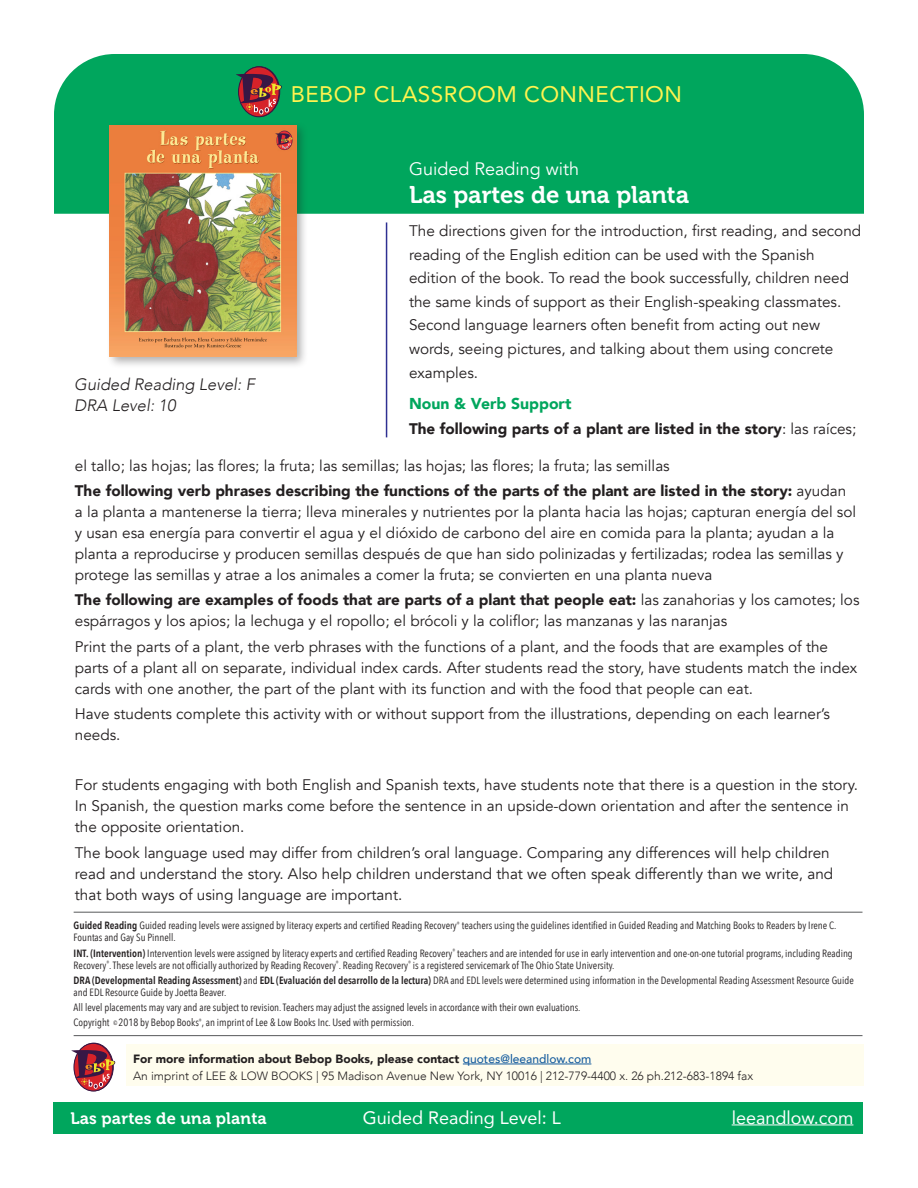
<style>
.page{position:relative;width:918px;height:1188px;background:#fff}
.page>*{position:absolute;margin:0;border:0;box-sizing:border-box;transform-origin:0 0}
.Header_book_title{font:24px "Museo 700";color:#fff}
.t1{font:22.5px "Avenir";letter-spacing:.02em;color:#fff34f}
.t2{font:18px "Avenir";color:#fff}
.t3{font:18px "Avenir";color:#fff}
.Spanish_edition_desc{font:italic 300 16.5px "Avenir";color:#231f20}
.t4{font:16.5px "Museo 700";letter-spacing:.01em;color:#fff}
.sidebar_subhead_new{font:900 15.75px "Avenir";color:#00a65d}
.Spanish_language_edi{font:15.3px/21px "Avenir";color:#231f20}
.Spanish_language_edi-2{font:900 15.3px "Avenir";color:#231f20}
.contact_info{font:300 12px/16.5px "Avenir";color:#231f20}
.credits{font:10.5px/12px "Avenir Next Condensed";color:#231f20}
.s1{font-weight:400}
.s2{font-weight:900}
.s3{font-weight:600}
.s4{font-size:6.15px}
.s5{font-weight:500;color:#175d9e}
</style>
<div class="page">
<div style="left:54px;top:54px;width:810px;height:160px;background:#00a65d"></div>
<div style="left:53px;top:1102px;width:810px;height:31px;background:#00a65d"></div>
<hr style="left:732px;top:1124px;width:121px;height:1px;background:#fff">
<svg style="left:239px;top:67px;width:40px;height:50px"></svg>
<div style="left:238px;top:66px;width:42px;height:51px;border:1px solid #371745;border-radius:50%"></div>
<svg style="left:236px;top:74px;width:46px;height:40px;background:#794b43"></svg>
<hr style="left:386px;top:222px;width:1px;height:215px;background:#2e3092">
<div style="left:106px;top:121px;width:202px;height:248px;background:#231f20;opacity:.35"></div>
<img style="left:110px;top:125px;width:186px;height:232px">
<div style="left:126px;top:1044px;width:738px;height:42px;background:#fffdee"></div>
<hr style="left:463px;top:1064px;width:128px;height:1px;background:#175d9e">
<div style="left:74px;top:1043px;width:40px;height:48px;border:1px solid #371745;border-radius:50%"></div>
<svg style="left:74px;top:1043px;width:39px;height:48px"></svg>
<div style="left:73px;top:1043px;width:40px;height:48px;border:1px solid #371745;border-radius:50%"></div>
<svg style="left:71px;top:1050px;width:44px;height:39px"></svg>
<hr style="left:74px;top:912px;width:789px;height:1px;background:#57585a">
<hr style="left:74px;top:1035px;width:788px;height:1px;background:#57585a">
<p class="t1" style="left:291px;top:76px;width:393px">BEBOP CLASSROOM CONNECTION</p>
<p class="Spanish_edition_desc" style="left:74px;top:375px;width:182px">Guided Reading Level: F</p>
<p class="Spanish_edition_desc" style="left:74px;top:396px;width:103px">DRA Level: 10</p>
<p class="t3" style="left:409px;top:158px;width:171px">Guided Reading with</p>
<p class="Header_book_title" style="left:409px;top:182px;width:282px">Las partes de una planta</p>
<p class="Spanish_language_edi" style="left:409px;top:220px;width:454px;line-height:23.5px">The directions given for the introduction, first reading, and second reading of the English edition can be used with the Spanish edition of the book. To read the book successfully, children need the same kinds of support as their English-speaking classmates.<br>Second language learners often benefit from acting out new words, seeing pictures, and talking about them using concrete examples.</p>
<p class="sidebar_subhead_new" style="left:409px;top:390px;width:164px">Noun &amp; Verb Support</p>
<p class="Spanish_language_edi-2" style="left:409px;top:416px;width:449px">The following parts of a plant are listed in the story<span class="s1">: las raíces;</span></p>
<p class="Spanish_language_edi" style="left:75px;top:455px;width:596px">el tallo; las hojas; las flores; la fruta; las semillas; las hojas; las flores; la fruta; las semillas</p>
<p class="Spanish_language_edi" style="left:75px;top:480px;width:783px"><span class="s2">The following verb phrases describing the functions of the parts of the plant are listed in the story:</span> ayudan a la planta a mantenerse la tierra; lleva minerales y nutrientes por la planta hacia las hojas; capturan energía del sol y usan esa energía para convertir el agua y el dióxido de carbono del aire en comida para la planta; ayudan a la planta a reproducirse y producen semillas después de que han sido polinizadas y fertilizadas; rodea las semillas y protege las semillas y atrae a los animales a comer la fruta; se convierten en una planta nueva</p>
<p class="Spanish_language_edi" style="left:75px;top:590px;width:786px"><span class="s2">The following are examples of foods that are parts of a plant that people eat:</span> las zanahorias y los camotes; los espárragos y los apios; la lechuga y el ropollo; el brócoli y la coliflor; las manzanas y las naranjas</p>
<p class="Spanish_language_edi" style="left:75px;top:636px;width:784px">Print the parts of a plant, the verb phrases with the functions of a plant, and the foods that are examples of the parts of a plant all on separate, individual index cards. After students read the story, have students match the index cards with one another, the part of the plant with its function and with the food that people can eat.</p>
<p class="Spanish_language_edi" style="left:75px;top:703px;width:757px">Have students complete this activity with or without support from the illustrations, depending on each learner’s needs.</p>
<p class="Spanish_language_edi" style="left:75px;top:775px;width:785px">For students engaging with both English and Spanish texts, have students note that there is a question in the story.<br>In Spanish, the question marks come before the sentence in an upside-down orientation and after the sentence in the opposite orientation.</p>
<p class="Spanish_language_edi" style="left:75px;top:842px;width:760px">The book language used may differ from children’s oral language. Comparing any differences will help children read and understand the story. Also help children understand that we often speak differently than we write, and that both ways of using language are important.</p>
<p class="credits" style="left:74px;top:919px;width:764px"><span class="s3">Guided Reading</span> Guided reading levels were assigned by literacy experts and certified Reading Recovery<sup>®</sup> teachers using the guidelines identified in Guided Reading and Matching Books to Readers by Irene C.<br>Fountas and Gay Su Pinnell.</p>
<p class="credits" style="left:74px;top:947px;width:781px"><span class="s3">INT. (Intervention)</span> Intervention levels were assigned by literacy experts and certified Reading Recovery<sup>®</sup> teachers and are intended for use in early intervention and one-on-one tutorial programs, including Reading<br>Recovery<sup>®</sup>. These levels are not officially authorized by Reading Recovery<sup>®</sup>. Reading Recovery<sup>®</sup> is a registered servicemark of The Ohio State University.</p>
<p class="credits" style="left:74px;top:974px;width:782px"><span class="s3">DRA (Developmental Reading Assessment)</span> and <span class="s3">EDL (Evaluación del desarrollo de la lectura)</span> DRA and EDL levels were determined using information in the Developmental Reading Assessment Resource Guide and EDL Resource Guide by Joetta Beaver.</p>
<p class="credits" style="left:74px;top:1001px;width:508px">All level placements may vary and are subject to revision. Teachers may adjust the assigned levels in accordance with their own evaluations.</p>
<p class="credits" style="left:74px;top:1016px;width:342px">Copyright <span class="s4">©</span> 2018 by Bebop Books<sup>®</sup>, an imprint of Lee &amp; Low Books Inc. Used with permission.</p>
<p class="contact_info" style="left:133px;top:1051px;width:622px"><span class="s2">For more information about Bebop Books, please contact</span> <span class="s5">quotes@leeandlow.com<br></span>An imprint of LEE &amp; LOW BOOKS | 95 Madison Avenue New York, NY 10016 | 212-779-4400 x. 26 ph.212-683-1894 fax</p>
<p class="t4" style="left:70px;top:1109px;width:198px">Las partes de una planta</p>
<p class="t2" style="left:363px;top:1103px;width:200px">Guided Reading Level: L</p>
<p class="t2" style="left:732px;top:1103px;width:123px">leeandlow.com</p>
</div>
